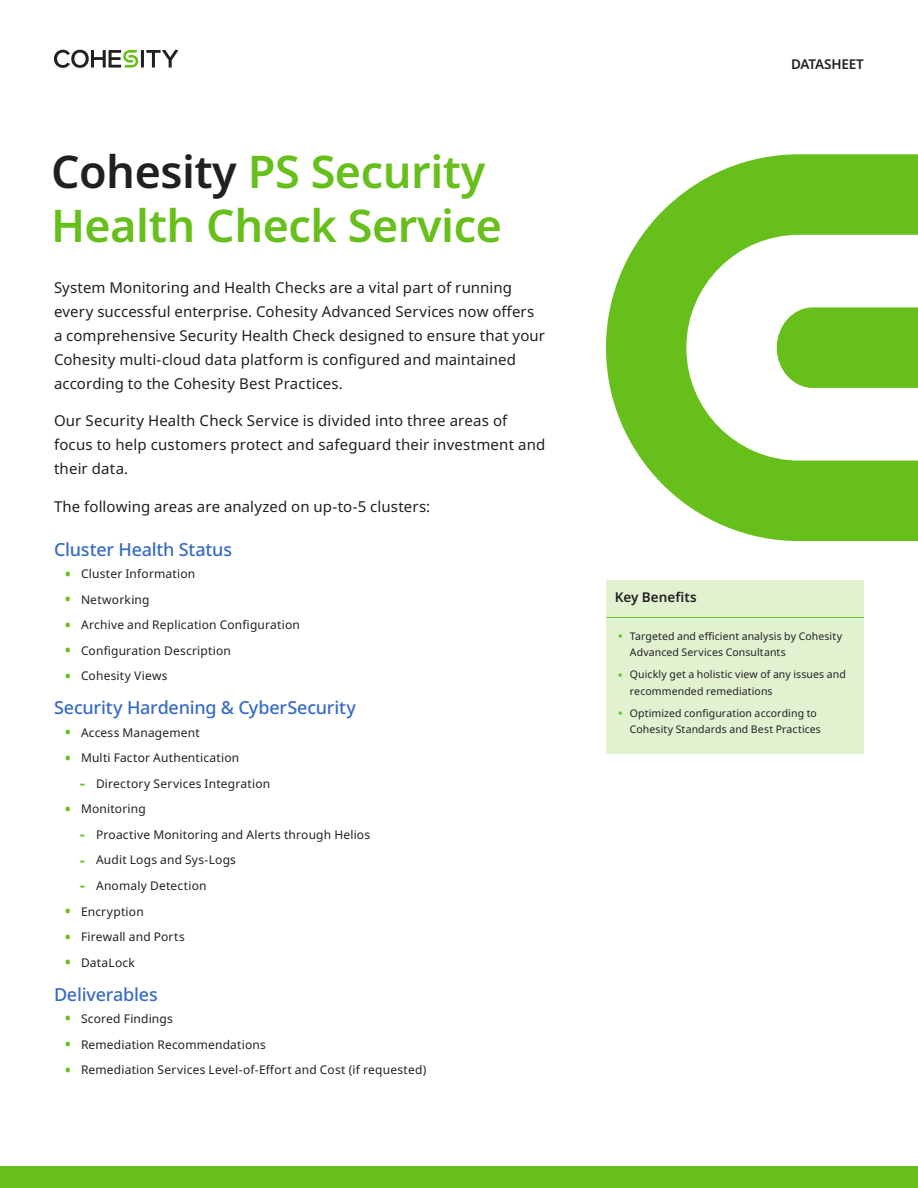
<style>
.page{position:relative;width:918px;height:1188px;background:#fff}
.page>*{position:absolute;margin:0;border:0;box-sizing:border-box;transform-origin:0 0}
.Title_1{font:600 45px/54px "Noto Sans";letter-spacing:-.01em;color:#67bf1b}
.Subtitle_1{font:500 18px "Noto Sans";letter-spacing:-.01em;color:#376bc3}
.Intro_Text{font:15px/24px "Noto Sans";letter-spacing:.005em;color:#231f20}
.t1{font:600 13.5px "Noto Sans";letter-spacing:-.01em;color:#231f20}
.t2{font:12px "Noto Sans";letter-spacing:.015em;color:#231f20}
.t3{font:10.5px/16.5px "Noto Sans";letter-spacing:.01em;color:#231f20}
.s1{color:#231f20}
.s2{font-weight:600;font-size:16.5px;color:#67bf1b}
.s3{font-size:13.5px;color:#67bf1b}
</style>
<div class="page">
<div style="left:0;top:1166px;width:918px;height:22px;background:#67bf1b"></div>
<div style="left:606px;top:580px;width:258px;height:174px;background:#e1f2d1"></div>
<hr style="left:607px;top:617px;width:257px;height:1px;background:#67bf1b">
<hr style="left:141px;top:50px;width:3px;height:18px;background:#231f20">
<svg style="left:146px;top:50px;width:32px;height:18px"></svg>
<svg style="left:54px;top:50px;width:84px;height:18px"></svg>
<svg style="left:606px;top:154px;width:312px;height:387px;fill:#67bf1b"></svg>
<svg style="left:777px;top:307px;width:141px;height:81px"></svg>
<p class="Title_1" style="left:51px;top:145px;width:452px"><span class="s1">Cohesity</span> PS Security<br>Health Check Service</p>
<p class="Intro_Text" style="left:54px;top:275px;width:493px">System Monitoring and Health Checks are a vital part of running every successful enterprise. Cohesity Advanced Services now offers a comprehensive Security Health Check designed to ensure that your Cohesity multi-cloud data platform is configured and maintained according to the Cohesity Best Practices.</p>
<p class="Intro_Text" style="left:54px;top:409px;width:493px">Our Security Health Check Service is divided into three areas of focus to help customers protect and safeguard their investment and their data.</p>
<p class="Intro_Text" style="left:54px;top:494px;width:378px">The following areas are analyzed on up-to-5 clusters:</p>
<p class="Subtitle_1" style="left:54px;top:537px;width:180px">Cluster Health Status</p>
<p class="t2" style="left:65px;top:565px;width:132px"><span class="s2">•</span> Cluster Information</p>
<p class="t2" style="left:65px;top:591px;width:86px"><span class="s2">•</span> Networking</p>
<p class="t2" style="left:65px;top:616px;width:237px"><span class="s2">•</span> Archive and Replication Configuration</p>
<p class="t2" style="left:65px;top:642px;width:168px"><span class="s2">•</span> Configuration Description</p>
<p class="t2" style="left:65px;top:668px;width:104px"><span class="s2">•</span> Cohesity Views</p>
<p class="Subtitle_1" style="left:54px;top:695px;width:304px">Security Hardening &amp; CyberSecurity</p>
<p class="t2" style="left:65px;top:724px;width:137px"><span class="s2">•</span> Access Management</p>
<p class="t2" style="left:65px;top:749px;width:176px"><span class="s2">•</span> Multi Factor Authentication</p>
<p class="t2" style="left:80px;top:775px;width:192px"><span class="s2">-</span> Directory Services Integration</p>
<p class="t2" style="left:65px;top:801px;width:83px"><span class="s2">•</span> Monitoring</p>
<p class="t2" style="left:80px;top:826px;width:292px"><span class="s2">-</span> Proactive Monitoring and Alerts through Helios</p>
<p class="t2" style="left:80px;top:852px;width:158px"><span class="s2">-</span> Audit Logs and Sys-Logs</p>
<p class="t2" style="left:80px;top:877px;width:128px"><span class="s2">-</span> Anomaly Detection</p>
<p class="t2" style="left:65px;top:903px;width:80px"><span class="s2">•</span> Encryption</p>
<p class="t2" style="left:65px;top:928px;width:121px"><span class="s2">•</span> Firewall and Ports</p>
<p class="t2" style="left:65px;top:954px;width:72px"><span class="s2">•</span> DataLock</p>
<p class="Subtitle_1" style="left:54px;top:981px;width:105px">Deliverables</p>
<p class="t2" style="left:65px;top:1010px;width:110px"><span class="s2">•</span> Scored Findings</p>
<p class="t2" style="left:65px;top:1036px;width:203px"><span class="s2">•</span> Remediation Recommendations</p>
<p class="t2" style="left:65px;top:1061px;width:363px"><span class="s2">•</span> Remediation Services Level-of-Effort and Cost (if requested)</p>
<p class="t1" style="left:791px;top:54px;width:74px">DATASHEET</p>
<p class="t1" style="left:615px;top:588px;width:83px">Key Benefits</p>
<p class="t3" style="left:630px;top:628px;width:214px;text-indent:-12px"><span class="s3">•</span> Targeted and efficient analysis by Cohesity<br>Advanced Services Consultants</p>
<p class="t3" style="left:630px;top:666px;width:217px;text-indent:-12px"><span class="s3">•</span> Quickly get a holistic view of any issues and recommended remediations</p>
<p class="t3" style="left:630px;top:705px;width:193px;text-indent:-12px"><span class="s3">•</span> Optimized configuration according to<br>Cohesity Standards and Best Practices</p>
</div>
